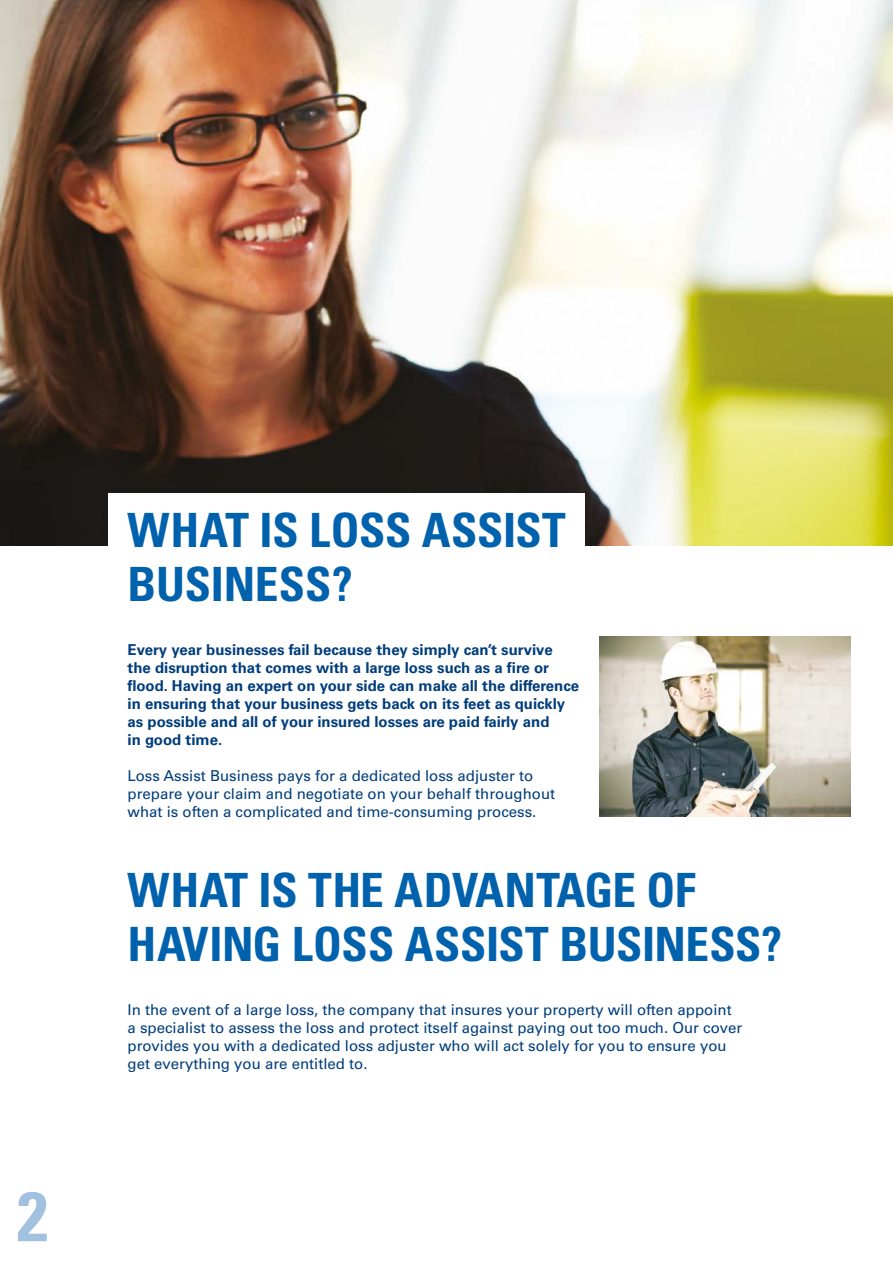
<style>
.page{position:relative;width:893px;height:1263px;background:#fff}
.page>*{position:absolute;margin:0;border:0;box-sizing:border-box;transform-origin:0 0}
.t1{font:700 condensed 69.75px "Univers LT Std";color:#a2c0df}
.t2{font:700 condensed 47.25px/54px "Univers LT Std";letter-spacing:-.005em;color:#0061ad}
.t3{font:15px/18px "Univers LT Std";color:#003d7c}
.t4{font:700 15px/18px "Univers LT Std";color:#003d7c}
</style>
<div class="page">
<img style="left:0;top:0;width:893px;height:546px">
<div style="left:108px;top:493px;width:477px;height:73px;background:#fff"></div>
<img style="left:600px;top:637px;width:250px;height:180px">
<h1 class="t1" style="left:17px;top:1173px;width:32px">2</h1>
<h2 class="t2" style="left:128px;top:503px;width:440px">WHAT IS LOSS ASSIST<br>BUSINESS?</h2>
<p class="t4" style="left:128px;top:640px;width:453px">Every year businesses fail because they simply can’t survive the disruption that comes with a large loss such as a fire or flood. Having an expert on your side can make all the difference in ensuring that your business gets back on its feet as quickly as possible and all of your insured losses are paid fairly and<br>in good time.</p>
<p class="t3" style="left:128px;top:766px;width:429px">Loss Assist Business pays for a dedicated loss adjuster to prepare your claim and negotiate on your behalf throughout what is often a complicated and time-consuming process.</p>
<h2 class="t2" style="left:128px;top:863px;width:656px">WHAT IS THE ADVANTAGE OF<br>HAVING LOSS ASSIST BUSINESS?</h2>
<p class="t3" style="left:128px;top:1000px;width:616px">In the event of a large loss, the company that insures your property will often appoint a specialist to assess the loss and protect itself against paying out too much. Our cover provides you with a dedicated loss adjuster who will act solely for you to ensure you get everything you are entitled to.</p>
</div>
